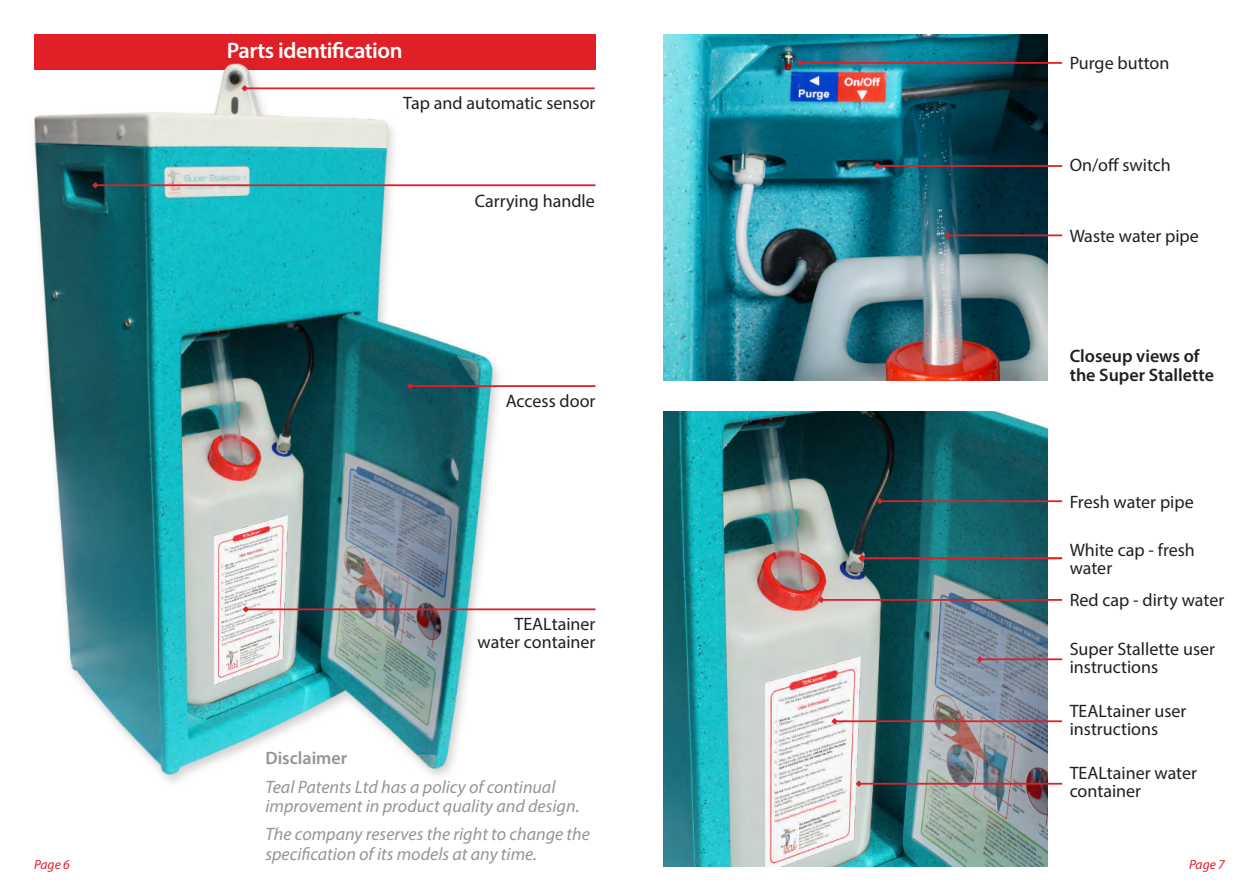
<style>
.page{position:relative;width:1259px;height:893px;background:#fff}
.page>*{position:absolute;margin:0;border:0;box-sizing:border-box;transform-origin:0 0}
.t1{font:600 22.5px "Myriad Pro";letter-spacing:-.02em;color:#fff}
.t2{font:18px/18px "Myriad Pro";color:#231f20}
.t3{font:italic 18px/19.5px "Myriad Pro";color:#939598}
.t4{font:600 18px/19.5px "Myriad Pro";color:#231f20}
.t5{font:600 18px "Myriad Pro";color:#939598}
.t6{font:italic 13.5px "Myriad Pro";color:#e01f27}
</style>
<div class="page">
<div style="left:34px;top:34px;width:561px;height:36px;background:#e01f27"></div>
<img style="left:663px;top:34px;width:384px;height:346px">
<img style="left:663px;top:411px;width:384px;height:456px">
<img style="left:765px;top:656px;width:95px;height:211px">
<img style="left:34px;top:64px;width:459px;height:710px">
<img style="left:214px;top:516px;width:74px;height:168px">
<svg style="left:92px;top:182px;width:503px;height:6px"></svg>
<svg style="left:241px;top:85px;width:354px;height:7px"></svg>
<svg style="left:796px;top:60px;width:266px;height:6px;background:#545869"></svg>
<svg style="left:407px;top:383px;width:188px;height:6px"></svg>
<img style="left:243px;top:606px;width:352px;height:7px">
<svg style="left:944px;top:232px;width:118px;height:7px"></svg>
<svg style="left:874px;top:163px;width:188px;height:6px"></svg>
<svg style="left:876px;top:498px;width:186px;height:6px"></svg>
<svg style="left:858px;top:554px;width:204px;height:8px;background:#59565d"></svg>
<svg style="left:818px;top:597px;width:244px;height:6px"></svg>
<svg style="left:855px;top:780px;width:207px;height:7px"></svg>
<svg style="left:831px;top:718px;width:231px;height:6px"></svg>
<svg style="left:976px;top:656px;width:86px;height:6px"></svg>
<p class="t1" style="left:227px;top:42px;width:177px">Parts identification</p>
<p class="t2" style="left:403px;top:96px;width:194px">Tap and automatic sensor</p>
<p class="t2" style="left:475px;top:193px;width:121px">Carrying handle</p>
<p class="t2" style="left:506px;top:394px;width:91px">Access door</p>
<p class="t2" style="left:477px;top:616px;width:119px;text-align:right">TEALtainer water container</p>
<p class="t2" style="left:1069px;top:56px;width:101px">Purge button</p>
<p class="t2" style="left:1069px;top:158px;width:103px">On/off switch</p>
<p class="t2" style="left:1069px;top:228px;width:131px">Waste water pipe</p>
<p class="t4" style="left:1069px;top:347px;width:146px">Closeup views of the Super Stallette</p>
<p class="t2" style="left:1069px;top:494px;width:126px">Fresh water pipe</p>
<p class="t2" style="left:1069px;top:542px;width:127px">White cap - fresh water</p>
<p class="t2" style="left:1069px;top:592px;width:156px">Red cap - dirty water</p>
<p class="t2" style="left:1069px;top:641px;width:147px">Super Stallette user instructions</p>
<p class="t2" style="left:1069px;top:703px;width:118px">TEALtainer user instructions</p>
<p class="t5" style="left:265px;top:751px;width:83px">Disclaimer</p>
<p class="t3" style="left:265px;top:778px;width:316px">Teal Patents Ltd has a policy of continual improvement in product quality and design.</p>
<p class="t3" style="left:265px;top:826px;width:326px">The company reserves the right to change the specification of its models at any time.</p>
<p class="t2" style="left:1069px;top:765px;width:129px">TEALtainer water container</p>
<p class="t6" style="left:34px;top:858px;width:37px">Page 6</p>
<p class="t6" style="left:1189px;top:858px;width:37px">Page 7</p>
</div>
